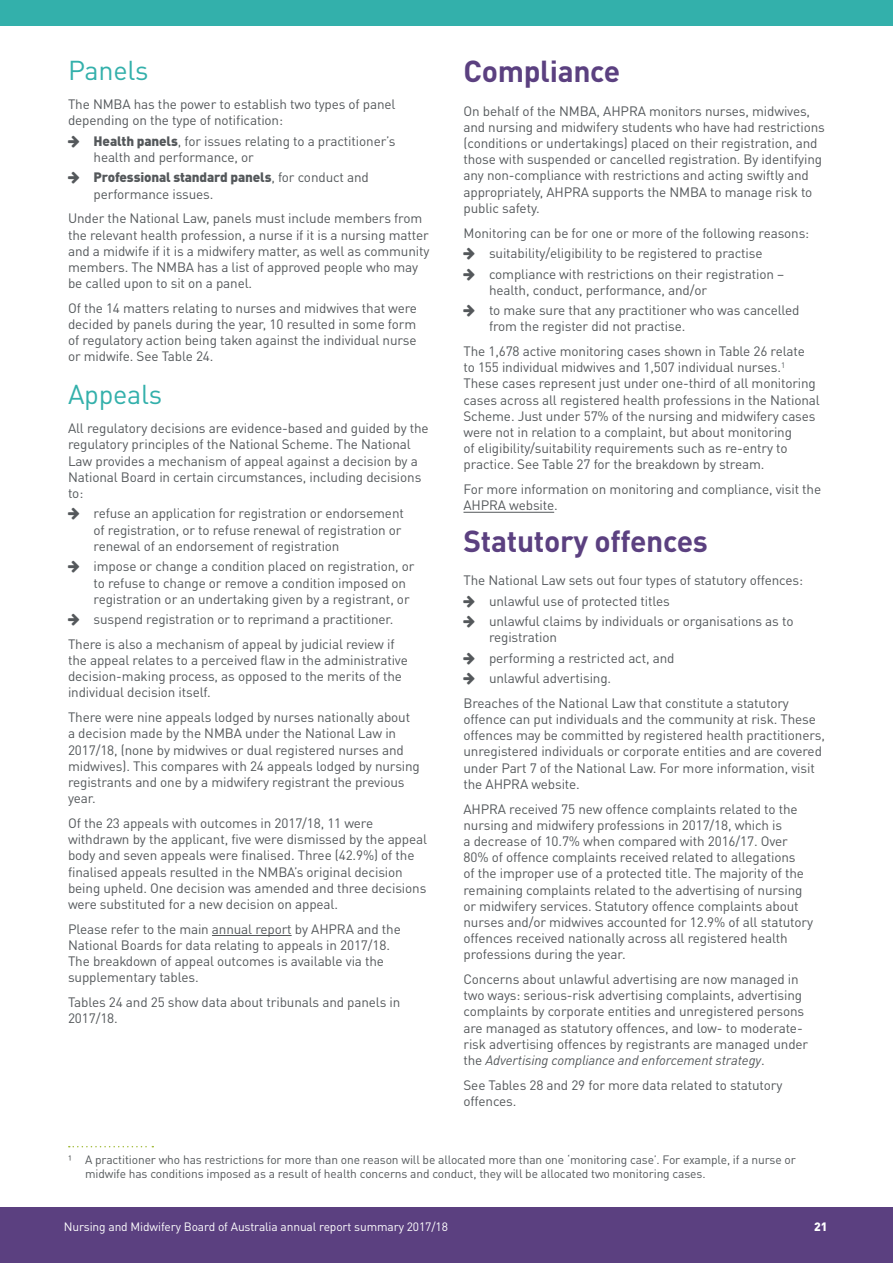
<style>
.page{position:relative;width:893px;height:1263px;background:#fff}
.page>*{position:absolute;margin:0;border:0;box-sizing:border-box;transform-origin:0 0}
.t1{font:700 30px "DINOT";letter-spacing:-.01em;color:#5b4080}
.t2{font:27px "DINOT";letter-spacing:-.01em;color:#33b0ab}
.t3{font:13.5px/16.2px "DINOT";letter-spacing:-.01em;color:#54585b}
.t4{font:12px/13.5px "DINOT";letter-spacing:-.01em;color:#54585b}
.t5{font:12px "DINOT";letter-spacing:-.01em;color:#fff}
.t6{font:900 12px "DINOT";color:#fff}
.s1{font-weight:900}
.s2{font-style:italic}
</style>
<div class="page">
<div style="left:0;top:0;width:893px;height:26px;background:#33b0ab"></div>
<div style="left:0;top:1208px;width:893px;height:55px;background:#5b4080"></div>
<hr style="left:212px;top:935px;width:80px;height:1px;background:#54585b">
<svg style="left:69px;top:1146px;width:84px;height:1px"></svg>
<hr style="left:463px;top:512px;width:91px;height:1px;background:#54585b">
<h2 class="t2" style="left:68px;top:54px;width:82px">Panels</h2>
<p class="t3" style="left:68px;top:96px;width:329px">The NMBA has the power to establish two types of panel depending on the type of notification:</p>
<p class="t3" style="left:94px;top:133px;width:303px"><span class="s1">Health panels</span>, for issues relating to a practitioner’s health and performance, or</p>
<p class="t3" style="left:94px;top:169px;width:277px"><span class="s1">Professional standard panels</span>, for conduct and performance issues.</p>
<p class="t3" style="left:68px;top:210px;width:363px">Under the National Law, panels must include members from the relevant health profession, a nurse if it is a nursing matter and a midwife if it is a midwifery matter, as well as community members. The NMBA has a list of approved people who may be called upon to sit on a panel.</p>
<p class="t3" style="left:68px;top:300px;width:350px;text-align:justify">Of the 14 matters relating to nurses and midwives that were decided by panels during the year, 10 resulted in some form of regulatory action being taken against the individual nurse or midwife. See Table 24.</p>
<h2 class="t2" style="left:68px;top:378px;width:96px">Appeals</h2>
<p class="t3" style="left:68px;top:420px;width:362px">All regulatory decisions are evidence-based and guided by the regulatory principles of the National Scheme. The National Law provides a mechanism of appeal against a decision by a National Board in certain circumstances, including decisions to:</p>
<p class="t3" style="left:94px;top:505px;width:312px">refuse an application for registration or endorsement of registration, or to refuse renewal of registration or renewal of an endorsement of registration</p>
<p class="t3" style="left:94px;top:558px;width:323px">impose or change a condition placed on registration, or to refuse to change or remove a condition imposed on registration or an undertaking given by a registrant, or</p>
<p class="t3" style="left:68px;top:607px;width:328px;line-height:24.8px;text-align:right">suspend registration or to reprimand a practitioner.<br>There is also a mechanism of appeal by judicial review if</p>
<p class="t3" style="left:68px;top:652px;width:341px">the appeal relates to a perceived flaw in the administrative decision-making process, as opposed to the merits of the individual decision itself.</p>
<p class="t3" style="left:68px;top:709px;width:353px">There were nine appeals lodged by nurses nationally about a decision made by the NMBA under the National Law in 2017/18, (none by midwives or dual registered nurses and midwives). This compares with 24 appeals lodged by nursing registrants and one by a midwifery registrant the previous year.</p>
<p class="t3" style="left:68px;top:815px;width:360px">Of the 23 appeals with outcomes in 2017/18, 11 were withdrawn by the applicant, five were dismissed by the appeal body and seven appeals were finalised. Three (42.9%) of the finalised appeals resulted in the NMBA’s original decision being upheld. One decision was amended and three decisions were substituted for a new decision on appeal.</p>
<p class="t3" style="left:68px;top:920px;width:334px">Please refer to the main annual report by AHPRA and the National Boards for data relating to appeals in 2017/18.<br>The breakdown of appeal outcomes is available via the supplementary tables.</p>
<p class="t3" style="left:68px;top:994px;width:334px">Tables 24 and 25 show data about tribunals and panels in<br>2017/18.</p>
<h1 class="t1" style="left:463px;top:52px;width:158px">Compliance</h1>
<p class="t3" style="left:463px;top:102px;width:363px">On behalf of the NMBA, AHPRA monitors nurses, midwives, and nursing and midwifery students who have had restrictions (conditions or undertakings) placed on their registration, and those with suspended or cancelled registration. By identifying any non-compliance with restrictions and acting swiftly and appropriately, AHPRA supports the NMBA to manage risk to public safety.</p>
<p class="t3" style="left:489px;top:222px;width:322px;line-height:20.4px;text-indent:-26px">Monitoring can be for one or more of the following reasons: suitability/eligibility to be registered to practise compliance with restrictions on their registration –</p>
<p class="t3" style="left:489px;top:279px;width:312px;line-height:20.4px">health, conduct, performance, and/or<br>to make sure that any practitioner who was cancelled</p>
<p class="t3" style="left:463px;top:314px;width:343px;line-height:24.8px;text-indent:26px">from the register did not practise.<br>The 1,678 active monitoring cases shown in Table 26 relate</p>
<p class="t3" style="left:463px;top:359px;width:358px">to 155 individual midwives and 1,507 individual nurses.<sup>1<br></sup>These cases represent just under one-third of all monitoring cases across all registered health professions in the National Scheme. Just under 57% of the nursing and midwifery cases were not in relation to a complaint, but about monitoring<br>of eligibility/suitability requirements such as re-entry to practice. See Table 27 for the breakdown by stream.</p>
<p class="t3" style="left:463px;top:481px;width:359px">For more information on monitoring and compliance, visit the<br>AHPRA website.</p>
<h1 class="t1" style="left:463px;top:521px;width:246px">Statutory offences</h1>
<p class="t3" style="left:489px;top:570px;width:315px;line-height:20.4px;text-indent:-26px">The National Law sets out four types of statutory offences: unlawful use of protected titles<br>unlawful claims by individuals or organisations as to</p>
<p class="t3" style="left:489px;top:627px;width:187px;line-height:20.4px">registration<br>performing a restricted act, and unlawful advertising.</p>
<p class="t3" style="left:463px;top:695px;width:363px">Breaches of the National Law that constitute a statutory offence can put individuals and the community at risk. These offences may be committed by registered health practitioners, unregistered individuals or corporate entities and are covered under Part 7 of the National Law. For more information, visit the AHPRA website.</p>
<p class="t3" style="left:463px;top:800px;width:351px">AHPRA received 75 new offence complaints related to the nursing and midwifery professions in 2017/18, which is<br>a decrease of 10.7% when compared with 2016/17. Over 80% of offence complaints received related to allegations<br>of the improper use of a protected title. The majority of the remaining complaints related to the advertising of nursing or midwifery services. Statutory offence complaints about nurses and/or midwives accounted for 12.9% of all statutory offences received nationally across all registered health professions during the year.</p>
<p class="t3" style="left:463px;top:971px;width:346px">Concerns about unlawful advertising are now managed in two ways: serious-risk advertising complaints, advertising complaints by corporate entities and unregistered persons are managed as statutory offences, and low- to moderate&shy;risk advertising offences by registrants are managed under the <span class="s2">Advertising compliance and enforcement strategy</span>.</p>
<p class="t3" style="left:463px;top:1076px;width:321px">See Tables 28 and 29 for more data related to statutory offences.</p>
<p class="t4" style="left:85px;top:1153px;width:712px;text-indent:-17px">1 A practitioner who has restrictions for more than one reason will be allocated more than one ‘monitoring case’. For example, if a nurse or midwife has conditions imposed as a result of health concerns and conduct, they will be allocated two monitoring cases.</p>
<p class="t5" style="left:64px;top:1219px;width:386px">Nursing and Midwifery Board of Australia annual report summary 2017/18</p>
<p class="t6" style="left:814px;top:1219px;width:15px">21</p>
</div>
